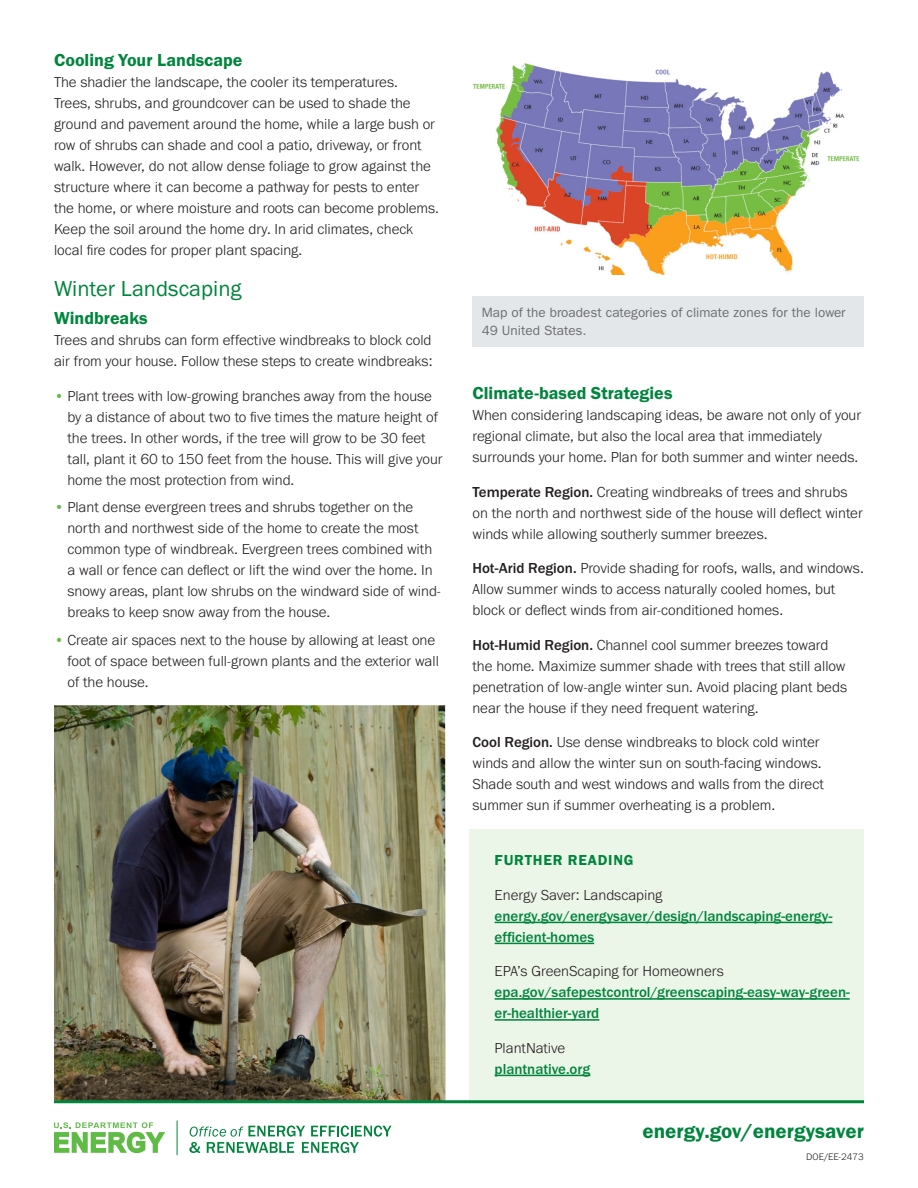
<style>
.page{position:relative;width:918px;height:1188px;background:#fff}
.page>*{position:absolute;margin:0;border:0;box-sizing:border-box;transform-origin:0 0}
.Subhead_A{font:22.5px "Franklin Gothic URW Boo";color:#00853d}
.t1{font:21px "Franklin Gothic URW Dem";color:#00853d}
.subhead_B{font:18px "Franklin Gothic URW Dem";color:#00853d}
.Body_text{font:300 15px/21px "Franklin Gothic URW";color:#231f20}
.Body_text-2{font:500 15px/21px "Franklin Gothic URW";color:#00853d}
.t2{font:15px "Franklin Gothic URW Dem";letter-spacing:.05em;color:#00853d}
.t3{font:13.5px/18px "ITC Franklin Gothic Std";color:#6c6d70}
.Body_text-3{font:300 9.75px "Franklin Gothic URW";color:#231f20}
.s1{font-family:"Franklin Gothic URW Dem";font-weight:400;color:#60bb46}
.s2{font-weight:500}
</style>
<div class="page">
<img style="left:472px;top:63px;width:388px;height:212px">
<div style="left:469px;top:829px;width:395px;height:273px;background:#ecf6e8"></div>
<hr style="left:495px;top:922px;width:337px;height:1px;background:#00853d">
<hr style="left:495px;top:943px;width:99px;height:1px;background:#00853d">
<hr style="left:495px;top:998px;width:355px;height:2px;background:#00853d">
<hr style="left:495px;top:1019px;width:104px;height:2px;background:#00853d">
<hr style="left:495px;top:1075px;width:95px;height:1px;background:#00853d">
<div style="left:472px;top:296px;width:392px;height:51px;background:#e4e7ea"></div>
<img style="left:54px;top:705px;width:392px;height:395px">
<hr style="left:54px;top:1100px;width:810px;height:3px;background:#00853d">
<svg style="left:189px;top:1126px;width:203px;height:27px"></svg>
<svg style="left:54px;top:1122px;width:111px;height:31px"></svg>
<hr style="left:177px;top:1120px;width:1px;height:35px;background:#00853d">
<p class="subhead_B" style="left:54px;top:49px;width:190px">Cooling Your Landscape</p>
<p class="Body_text" style="left:54px;top:71px;width:387px">The shadier the landscape, the cooler its temperatures.<br>Trees, shrubs, and groundcover can be used to shade the ground and pavement around the home, while a large bush or row of shrubs can shade and cool a patio, driveway, or front walk. However, do not allow dense foliage to grow against the structure where it can become a pathway for pests to enter the home, or where moisture and roots can become problems.<br>Keep the soil around the home dry. In arid climates, check local fire codes for proper plant spacing.</p>
<p class="Subhead_A" style="left:54px;top:275px;width:189px">Winter Landscaping</p>
<p class="subhead_B" style="left:54px;top:307px;width:95px">Windbreaks</p>
<p class="Body_text" style="left:54px;top:329px;width:380px">Trees and shrubs can form effective windbreaks to block cold air from your house. Follow these steps to create windbreaks:</p>
<p class="Body_text" style="left:68px;top:385px;width:377px;text-indent:-14px"><span class="s1">•</span> Plant trees with low-growing branches away from the house by a distance of about two to five times the mature height of the trees. In other words, if the tree will grow to be 30 feet tall, plant it 60 to 150 feet from the house. This will give your home the most protection from wind.</p>
<p class="Body_text" style="left:68px;top:496px;width:375px;text-indent:-14px"><span class="s1">•</span> Plant dense evergreen trees and shrubs together on the north and northwest side of the home to create the most common type of windbreak. Evergreen trees combined with a wall or fence can deflect or lift the wind over the home. In snowy areas, plant low shrubs on the windward side of wind&shy;breaks to keep snow away from the house.</p>
<p class="Body_text" style="left:68px;top:629px;width:373px;text-indent:-14px"><span class="s1">•</span> Create air spaces next to the house by allowing at least one foot of space between full-grown plants and the exterior wall of the house.</p>
<p class="t3" style="left:482px;top:303px;width:365px">Map of the broadest categories of climate zones for the lower<br>49 United States.</p>
<p class="subhead_B" style="left:472px;top:382px;width:202px">Climate-based Strategies</p>
<p class="Body_text" style="left:472px;top:404px;width:390px">When considering landscaping ideas, be aware not only of your regional climate, but also the local area that immediately surrounds your home. Plan for both summer and winter needs.</p>
<p class="Body_text" style="left:472px;top:481px;width:392px"><span class="s2">Temperate Region.</span> Creating windbreaks of trees and shrubs on the north and northwest side of the house will deflect winter winds while allowing southerly summer breezes.</p>
<p class="Body_text" style="left:472px;top:557px;width:393px"><span class="s2">Hot-Arid Region.</span> Provide shading for roofs, walls, and windows.<br>Allow summer winds to access naturally cooled homes, but block or deflect winds from air-conditioned homes.</p>
<p class="Body_text" style="left:472px;top:634px;width:376px"><span class="s2">Hot-Humid Region.</span> Channel cool summer breezes toward the home. Maximize summer shade with trees that still allow penetration of low-angle winter sun. Avoid placing plant beds near the house if they need frequent watering.</p>
<p class="Body_text" style="left:472px;top:731px;width:353px"><span class="s2">Cool Region.</span> Use dense windbreaks to block cold winter winds and allow the winter sun on south-facing windows.<br>Shade south and west windows and walls from the direct summer sun if summer overheating is a problem.</p>
<p class="t2" style="left:495px;top:851px;width:140px">FURTHER READING</p>
<p class="Body_text" style="left:495px;top:884px;width:169px">Energy Saver: Landscaping</p>
<p class="Body_text-2" style="left:495px;top:905px;width:339px">energy.gov/energysaver/design/landscaping-energy&shy;efficient-homes</p>
<p class="Body_text" style="left:495px;top:961px;width:231px">EPA’s GreenScaping for Homeowners</p>
<p class="Body_text-2" style="left:495px;top:982px;width:357px">epa.gov/safepestcontrol/greenscaping-easy-way-green&shy;er-healthier-yard</p>
<p class="Body_text" style="left:495px;top:1037px;width:72px">PlantNative</p>
<p class="Body_text-2" style="left:495px;top:1058px;width:97px">plantnative.org</p>
<h2 class="t1" style="left:643px;top:1118px;width:223px">energy.gov/energysaver</h2>
<p class="Body_text-3" style="left:806px;top:1150px;width:59px">DOE/EE-2473</p>
</div>
